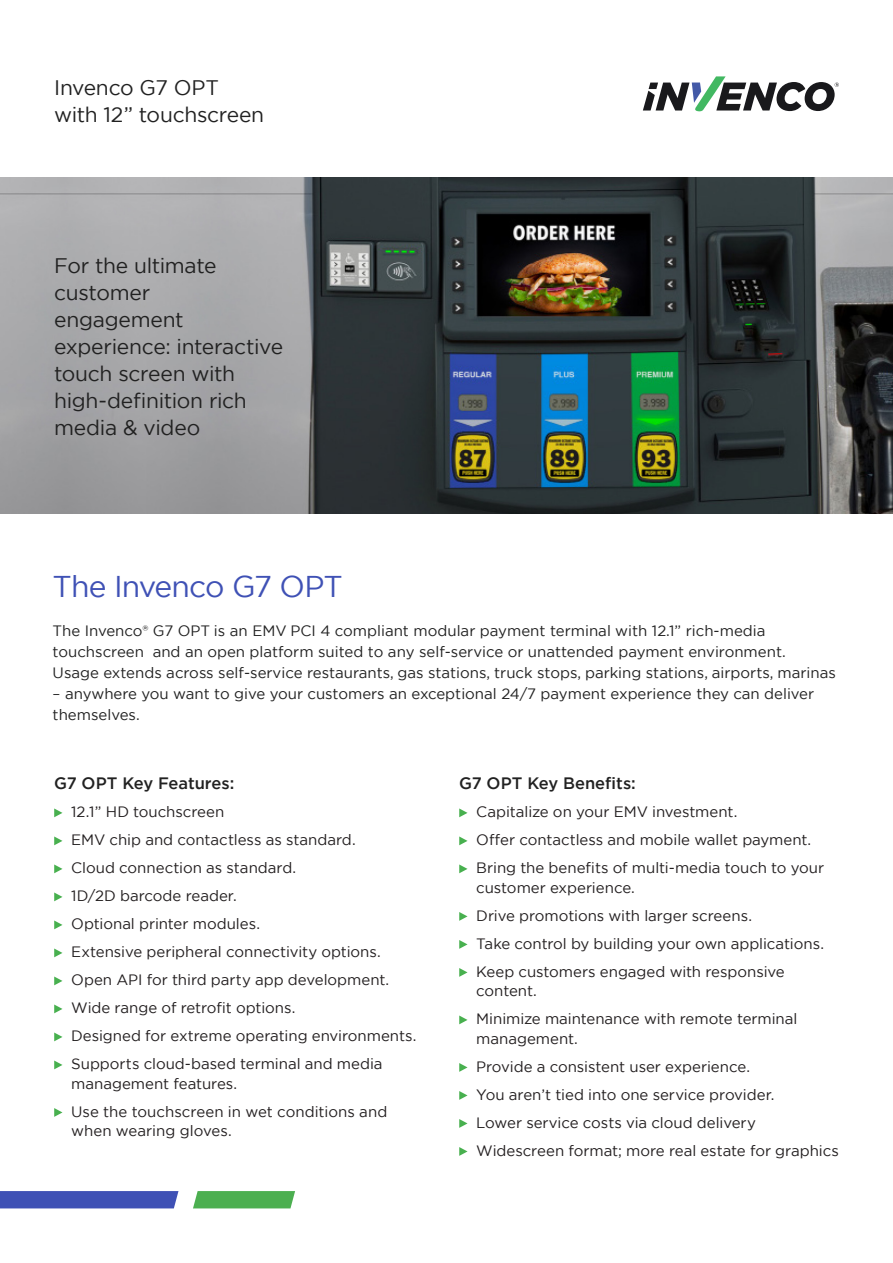
<style>
.page{position:relative;width:893px;height:1263px;background:#fff}
.page>*{position:absolute;margin:0;border:0;box-sizing:border-box;transform-origin:0 0}
.new{font:30px "Gotham";letter-spacing:-.03em;color:#3f51b5}
.Subheading{font:21px/27px "Gotham";letter-spacing:-.015em;color:#212121}
.Body_Bold{font:500 16.5px "Gotham";color:#212121}
.Body_Bold-2{font:15px/19.5px "Gotham";color:#231f20}
.Subheading-2{font:15px/21px "Gotham";color:#212121}
</style>
<div class="page">
<svg style="left:0;top:1191px;width:178px;height:17px;background:#4153b5"></svg>
<svg style="left:193px;top:1191px;width:102px;height:17px;background:#54b258"></svg>
<img style="left:0;top:178px;width:893px;height:336px">
<svg style="left:459px;top:808px;width:8px;height:9px"></svg>
<svg style="left:459px;top:836px;width:8px;height:9px"></svg>
<svg style="left:459px;top:864px;width:8px;height:9px"></svg>
<svg style="left:459px;top:912px;width:8px;height:9px"></svg>
<svg style="left:459px;top:940px;width:8px;height:9px"></svg>
<svg style="left:459px;top:968px;width:8px;height:9px"></svg>
<svg style="left:459px;top:1015px;width:8px;height:9px"></svg>
<svg style="left:459px;top:1063px;width:8px;height:9px"></svg>
<svg style="left:459px;top:1091px;width:8px;height:9px"></svg>
<svg style="left:459px;top:1119px;width:8px;height:9px"></svg>
<svg style="left:459px;top:1147px;width:8px;height:9px"></svg>
<svg style="left:54px;top:808px;width:8px;height:9px"></svg>
<svg style="left:54px;top:836px;width:8px;height:9px"></svg>
<svg style="left:54px;top:864px;width:8px;height:9px"></svg>
<svg style="left:54px;top:892px;width:8px;height:9px"></svg>
<svg style="left:54px;top:920px;width:8px;height:9px"></svg>
<svg style="left:54px;top:948px;width:8px;height:9px"></svg>
<svg style="left:54px;top:976px;width:8px;height:9px"></svg>
<svg style="left:54px;top:1004px;width:8px;height:9px"></svg>
<svg style="left:54px;top:1032px;width:8px;height:9px"></svg>
<svg style="left:54px;top:1060px;width:8px;height:9px"></svg>
<svg style="left:54px;top:1108px;width:8px;height:9px"></svg>
<svg style="left:643px;top:76px;width:196px;height:35px"></svg>
<p class="Subheading" style="left:54px;top:73px;width:212px">Invenco G7 OPT with 12” touchscreen</p>
<p class="Subheading" style="left:54px;top:252px;width:230px">For the ultimate customer engagement experience: interactive touch screen with high-definition rich media &amp; video</p>
<p class="new" style="left:53px;top:567px;width:292px">The Invenco G7 OPT</p>
<p class="Subheading-2" style="left:53px;top:620px;width:785px">The Invenco® G7 OPT is an EMV PCI 4 compliant modular payment terminal with 12.1” rich-media touchscreen and an open platform suited to any self-service or unattended payment environment.<br>Usage extends across self-service restaurants, gas stations, truck stops, parking stations, airports, marinas</p>
<p class="Subheading-2" style="left:53px;top:683px;width:763px">– anywhere you want to give your customers an exceptional 24/7 payment experience they can deliver themselves.</p>
<p class="Body_Bold" style="left:54px;top:773px;width:182px">G7 OPT Key Features:</p>
<p class="Body_Bold-2" style="left:71px;top:802px;width:155px">12.1” HD touchscreen</p>
<p class="Body_Bold-2" style="left:71px;top:830px;width:286px">EMV chip and contactless as standard.</p>
<p class="Body_Bold-2" style="left:71px;top:858px;width:226px">Cloud connection as standard.</p>
<p class="Body_Bold-2" style="left:71px;top:886px;width:167px">1D/2D barcode reader.</p>
<p class="Body_Bold-2" style="left:71px;top:914px;width:190px">Optional printer modules.</p>
<p class="Body_Bold-2" style="left:71px;top:942px;width:311px">Extensive peripheral connectivity options.</p>
<p class="Body_Bold-2" style="left:71px;top:970px;width:320px">Open API for third party app development.</p>
<p class="Body_Bold-2" style="left:71px;top:998px;width:226px">Wide range of retrofit options.</p>
<p class="Body_Bold-2" style="left:71px;top:1026px;width:347px">Designed for extreme operating environments.</p>
<p class="Body_Bold-2" style="left:71px;top:1054px;width:313px">Supports cloud-based terminal and media management features.</p>
<p class="Body_Bold-2" style="left:71px;top:1101px;width:318px">Use the touchscreen in wet conditions and when wearing gloves.</p>
<p class="Body_Bold" style="left:459px;top:773px;width:178px">G7 OPT Key Benefits:</p>
<p class="Body_Bold-2" style="left:476px;top:802px;width:263px">Capitalize on your EMV investment.</p>
<p class="Body_Bold-2" style="left:476px;top:830px;width:337px">Offer contactless and mobile wallet payment.</p>
<p class="Body_Bold-2" style="left:476px;top:858px;width:349px">Bring the benefits of multi-media touch to your customer experience.</p>
<p class="Body_Bold-2" style="left:476px;top:905px;width:277px">Drive promotions with larger screens.</p>
<p class="Body_Bold-2" style="left:476px;top:933px;width:349px">Take control by building your own applications.</p>
<p class="Body_Bold-2" style="left:476px;top:961px;width:310px">Keep customers engaged with responsive content.</p>
<p class="Body_Bold-2" style="left:476px;top:1009px;width:323px">Minimize maintenance with remote terminal management.</p>
<p class="Body_Bold-2" style="left:476px;top:1056px;width:275px">Provide a consistent user experience.</p>
<p class="Body_Bold-2" style="left:476px;top:1084px;width:300px">You aren’t tied into one service provider.</p>
<p class="Body_Bold-2" style="left:476px;top:1112px;width:281px">Lower service costs via cloud delivery</p>
<p class="Body_Bold-2" style="left:476px;top:1140px;width:364px">Widescreen format; more real estate for graphics</p>
</div>
